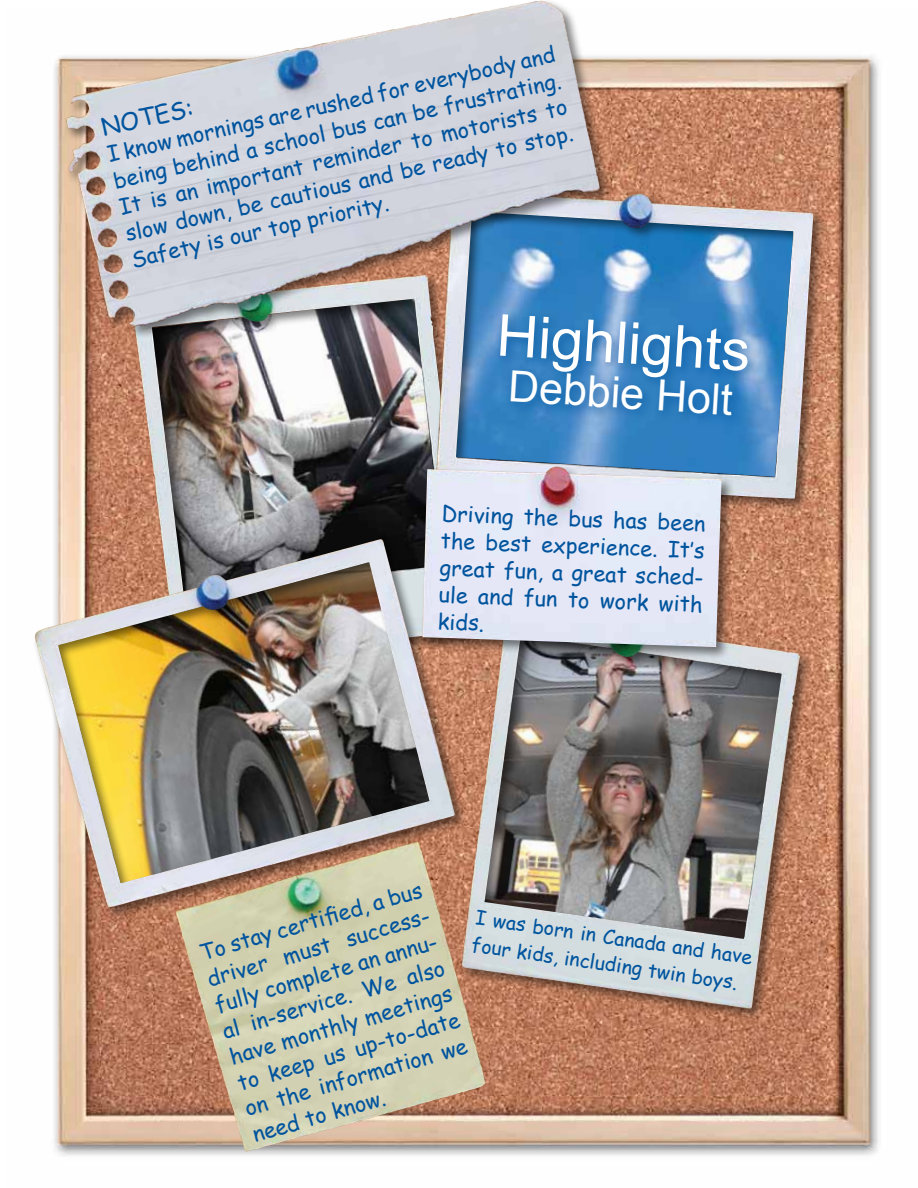
<style>
.page{position:relative;width:918px;height:1188px;background:#fff}
.page>*{position:absolute;margin:0;border:0;box-sizing:border-box;transform-origin:0 0}
.t1{font:57.9px "Arial";color:#fff}
.t2{font:43.05px "Arial";color:#fff}
.t3{font:24px "Comic Sans MS";color:#00549e}
.t4{font:21.75px/27px "Comic Sans MS";color:#00549e}
.t5{font:19.5px/27px "Comic Sans MS";color:#00549e}
</style>
<div class="page">
<img style="left:54px;top:56px;width:825px;height:1100px">
<img style="left:132px;top:339px;width:301px;height:197px">
<div style="left:459px;top:609px;width:354px;height:413px;background:#000;opacity:.5"></div>
<img style="left:461px;top:612px;width:340px;height:398px">
<div style="left:32px;top:536px;width:436px;height:384px;background:#000;opacity:.5"></div>
<img style="left:33px;top:539px;width:423px;height:369px">
<div style="left:433px;top:188px;width:393px;height:324px;background:#000;opacity:.5"></div>
<img style="left:436px;top:191px;width:378px;height:309px">
<div style="left:419px;top:464px;width:316px;height:196px;background:#000;opacity:.5"></div>
<img style="left:422px;top:467px;width:300px;height:180px">
<img style="left:206px;top:842px;width:211px;height:61px">
<div style="left:494px;top:308px;width:266px;height:119px;background:#00549e;opacity:.75"></div>
<div style="left:63px;top:0;width:549px;height:339px;background:#000;opacity:.5"></div>
<img style="left:70px;top:1px;width:468px;height:103px">
<p class="t4" style="left:104px;top:142px;width:460px;text-align:justify;rotate:-13deg">I know mornings are rushed for everybody and being behind a school bus can be frustrating.<br>It is an important reminder to motorists to slow down, be cautious and be ready to stop.<br>Safety is our top priority.</p>
<p class="t3" style="left:98px;top:110px;width:95px;rotate:-13deg">NOTES:</p>
<h1 class="t1" style="left:499px;top:298px;width:256px;rotate:3deg">Highlights</h1>
<h2 class="t2" style="left:511px;top:357px;width:226px;rotate:4deg">Debbie Holt</h2>
<p class="t4" style="left:442px;top:500px;width:278px;rotate:2deg">Driving the bus has been the best experience. It’s great fun, a great sched&shy;ule and fun to work with kids.</p>
<p class="t4" style="left:196px;top:939px;width:245px;rotate:-16deg">To stay certifi ed, a bus driver must success&shy;fully complete an annu&shy;al in-service. We also have monthly meetings to keep us up-to-date on the information we need to know.</p>
<p class="t5" style="left:478px;top:904px;width:281px;rotate:8deg">I was born in Canada and have four kids, including twin boys.</p>
</div>
